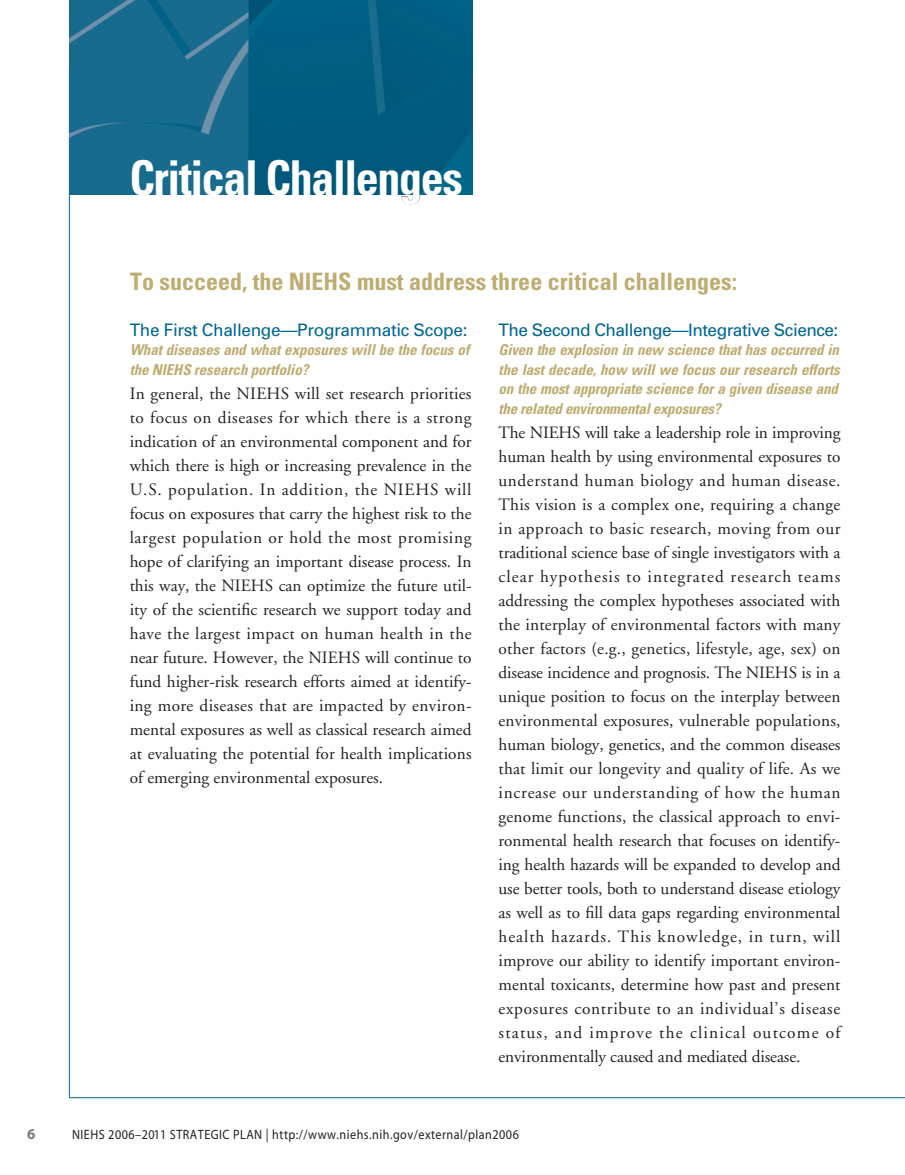
<style>
.page{position:relative;width:905px;height:1175px;background:#fff}
.page>*{position:absolute;margin:0;border:0;box-sizing:border-box;transform-origin:0 0}
.t1{font:700 condensed 48px "Univers";letter-spacing:-.03em;color:#fff;scale:.96 1}
.t2{font:700 condensed 24px "Univers";color:#beac71}
.t3{font:17.25px/24px "Adobe Garamond";color:#231f20;text-align:justify}
.t4{font:17.25px "Univers";letter-spacing:-.03em;color:#006594}
.t5{font:italic 700 condensed 15px/19.5px "Univers";letter-spacing:-.005em;color:#beac71}
.t6{font:700 15px "Myriad";color:#76787a}
.t7{font:13.5px "Myriad";letter-spacing:.04em;color:#231f20;scale:.9 1}
</style>
<div class="page">
<hr style="left:69px;top:1097px;width:835px;height:1px;background:#006594">
<hr style="left:69px;top:69px;width:1px;height:1028px;background:#006594">
<img style="left:69px;top:0;width:403px;height:194px">
<p class="t1" style="left:129px;top:160px;width:349px">Critical Challenges</p>
<h2 class="t2" style="left:130px;top:273px;width:608px">To succeed, the NIEHS must address three critical challenges:</h2>
<p class="t4" style="left:130px;top:323px;width:339px">The First Challenge—Programmatic Scope:</p>
<p class="t5" style="left:130px;top:342px;width:341px">What diseases and what exposures will be the focus of the NIEHS research portfolio?</p>
<p class="t3" style="left:130px;top:383px;width:343px">In general, the NIEHS will set research priorities to focus on diseases for which there is a strong indication of an environmental component and for which there is high or increasing prevalence in the</p>
<p class="t3" style="left:130px;top:479px;width:343px">U.S. population. In addition, the NIEHS will focus on exposures that carry the highest risk to the largest population or hold the most promising hope of clarifying an important disease process. In this way, the NIEHS can optimize the future util&shy;ity of the scientific research we support today and have the largest impact on human health in the near future. However, the NIEHS will continue to fund higher-risk research efforts aimed at identify&shy;ing more diseases that are impacted by environ&shy;mental exposures as well as classical research aimed at evaluating the potential for health implications of emerging environmental exposures.</p>
<p class="t4" style="left:498px;top:323px;width:341px">The Second Challenge—Integrative Science:</p>
<p class="t5" style="left:498px;top:341px;width:346px">Given the explosion in new science that has occurred in the last decade, how will we focus our research efforts on the most appropriate science for a given disease and the related environmentalexposures?</p>
<p class="t3" style="left:498px;top:422px;width:343px">The NIEHS will take a leadership role in improving human health by using environmental exposures to understand human biology and human disease.<br>This vision is a complex one, requiring a change in approach to basic research, moving from our traditional science base of single investigators with a clear hypothesis to integrated research teams addressing the complex hypotheses associated with the interplay of environmental factors with many other factors (e.g., genetics, lifestyle, age, sex) on disease incidence and prognosis. The NIEHS is in a unique position to focus on the interplay between environmental exposures, vulnerable populations, human biology, genetics, and the common diseases that limit our longevity and quality of life. As we increase our understanding of how the human genome functions, the classical approach to envi&shy;ronmental health research that focuses on identify&shy;ing health hazards will be expanded to develop and use better tools, both to understand disease etiology as well as to fill data gaps regarding environmental health hazards. This knowledge, in turn, will improve our ability to identify important environ&shy;mental toxicants, determine how past and present exposures contribute to an individual’s disease status, and improve the clinical outcome of environmentally caused and mediated disease.</p>
<p class="t6" style="left:27px;top:1128px;width:10px">6</p>
<p class="t7" style="left:72px;top:1129px;width:498px">NIEHS 2006–2011 STRATEGIC PLAN | http://www.niehs.nih.gov/external/plan2006</p>
</div>
